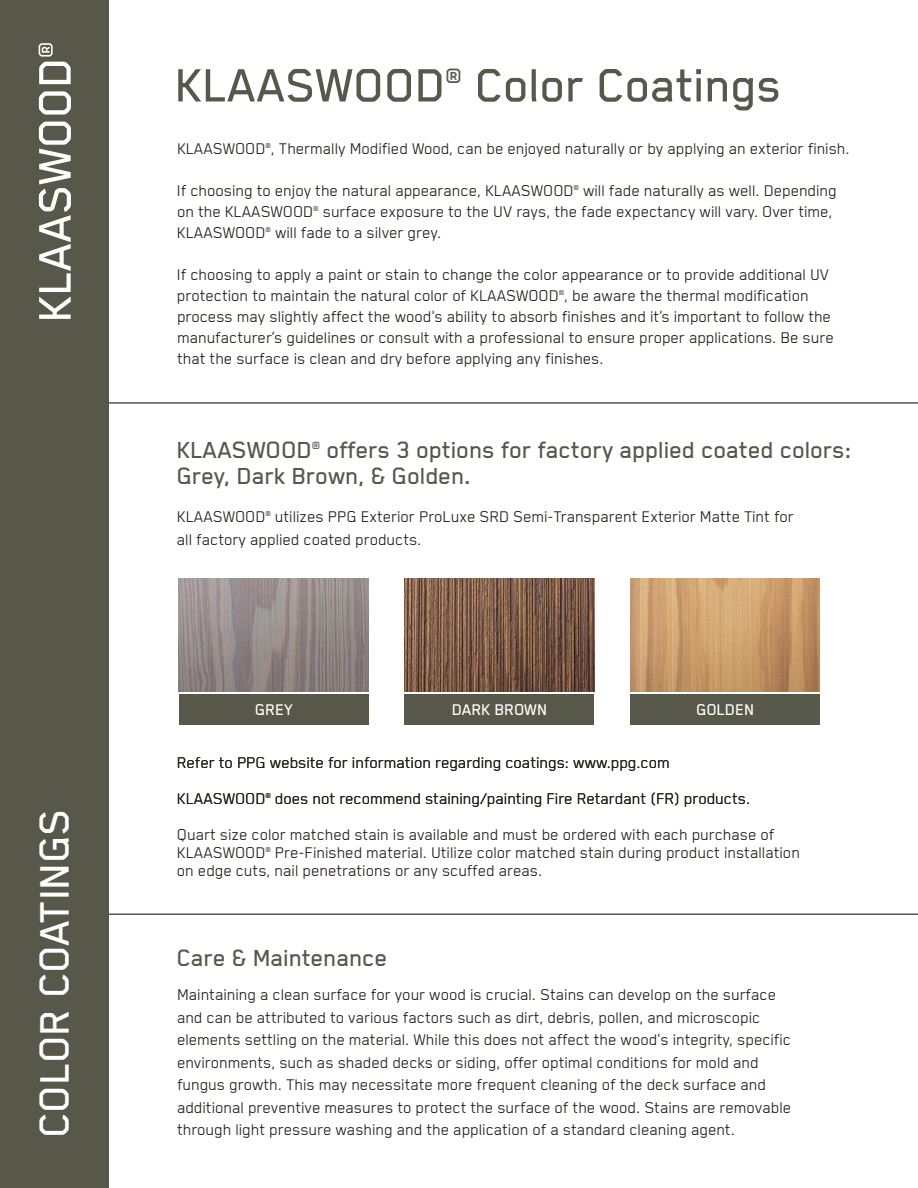
<style>
.page{position:relative;width:918px;height:1188px;background:#fff}
.page>*{position:absolute;margin:0;border:0;box-sizing:border-box;transform-origin:0 0}
.t1{font:500 54px "Blender";color:#57574a}
.t2{font:500 48px "Blender";color:#fff}
.t3{font:500 27px/26px "Blender";color:#57574a}
.t4{font:500 23.55px "Blender";color:#57574a}
.t5{font:18px/22.5px "Blender";color:#261f14}
.t6{font:500 18px "Blender";color:#fff}
.t7{font:500 11.85px "Blender";color:#57574a}
.t8{font:7.8px "Blender";color:#261f14}
</style>
<div class="page">
<img style="left:179px;top:578px;width:190px;height:113px">
<img style="left:404px;top:578px;width:190px;height:113px">
<img style="left:630px;top:578px;width:190px;height:113px">
<div style="left:0;top:0;width:108px;height:1188px;background:#57574a"></div>
<div style="left:179px;top:695px;width:190px;height:30px;background:#57574a"></div>
<div style="left:404px;top:695px;width:190px;height:30px;background:#57574a"></div>
<div style="left:630px;top:695px;width:190px;height:30px;background:#57574a"></div>
<svg style="left:39px;top:122px;width:32px;height:197px"></svg>
<svg style="left:39px;top:91px;width:32px;height:24px"></svg>
<svg style="left:39px;top:43px;width:32px;height:41px"></svg>
<hr style="left:108px;top:913px;width:810px;height:2px;background:#56574b">
<hr style="left:108px;top:402px;width:810px;height:2px;background:#56574b">
<h2 class="t2" style="left:30px;top:1138px;width:331px;rotate:-90deg">COLOR COATINGS</h2>
<h1 class="t1" style="left:174px;top:57px;width:272px">KLAASWOOD</h1>
<h3 class="t4" style="left:445px;top:64px;width:18px">®</h3>
<h1 class="t1" style="left:474px;top:57px;width:308px">Color Coatings</h1>
<p class="t5" style="left:177px;top:137px;width:674px">KLAASWOOD , Thermally Modified Wood, can be enjoyed naturally or by applying an exterior finish.</p>
<p class="t8" style="left:265px;top:141px;width:7px">®</p>
<p class="t5" style="left:177px;top:179px;width:398px">If choosing to enjoy the natural appearance, KLAASWOOD</p>
<p class="t8" style="left:574px;top:183px;width:7px">®</p>
<p class="t5" style="left:583px;top:179px;width:255px">will fade naturally as well. Depending</p>
<p class="t5" style="left:177px;top:200px;width:138px">on the KLAASWOOD</p>
<p class="t8" style="left:313px;top:204px;width:7px">®</p>
<p class="t5" style="left:323px;top:200px;width:511px">surface exposure to the UV rays, the fade expectancy will vary. Over time,</p>
<p class="t5" style="left:177px;top:221px;width:90px">KLAASWOOD</p>
<p class="t8" style="left:265px;top:225px;width:7px">®</p>
<p class="t5" style="left:275px;top:221px;width:168px">will fade to a silver grey.</p>
<p class="t5" style="left:177px;top:264px;width:654px;line-height:21px">If choosing to apply a paint or stain to change the color appearance or to provide additional UV protection to maintain the natural color of KLAASWOOD , be aware the thermal modification</p>
<p class="t8" style="left:559px;top:288px;width:7px">®</p>
<p class="t5" style="left:177px;top:306px;width:658px;line-height:21px">process may slightly affect the wood's ability to absorb finishes and it’s important to follow the manufacturer’s guidelines or consult with a professional to ensure proper applications. Be sure that the surface is clean and dry before applying any finishes.</p>
<h3 class="t3" style="left:176px;top:437px;width:137px">KLAASWOOD</h3>
<p class="t7" style="left:312px;top:439px;width:10px">®</p>
<h3 class="t3" style="left:176px;top:437px;width:676px;text-indent:150px">offers 3 options for factory applied coated colors:<br>Grey, Dark Brown, &amp; Golden.</h3>
<p class="t5" style="left:177px;top:505px;width:618px;text-indent:98px">utilizes PPG Exterior ProLuxe SRD Semi-Transparent Exterior Matte Tint for all factory applied coated products.</p>
<p class="t5" style="left:177px;top:506px;width:90px">KLAASWOOD</p>
<p class="t8" style="left:265px;top:510px;width:7px">®</p>
<p class="t6" style="left:255px;top:700px;width:39px">GREY</p>
<p class="t6" style="left:452px;top:700px;width:97px">DARK BROWN</p>
<p class="t6" style="left:696px;top:700px;width:60px">GOLDEN</p>
<p class="t5" style="left:177px;top:744px;width:494px;line-height:36px">Refer to PPG website for information regarding coatings: www.ppg.com<br>KLAASWOOD</p>
<p class="t8" style="left:265px;top:791px;width:7px">®</p>
<p class="t5" style="left:275px;top:787px;width:477px">does not recommend staining/painting Fire Retardant (FR) products.</p>
<p class="t5" style="left:177px;top:825px;width:599px;line-height:18px">Quart size color matched stain is available and must be ordered with each purchase of<br>KLAASWOOD</p>
<p class="t5" style="left:177px;top:843px;width:624px;line-height:18px;text-indent:98px">Pre-Finished material. Utilize color matched stain during product installation on edge cuts, nail penetrations or any scuffed areas.</p>
<p class="t8" style="left:265px;top:845px;width:7px">®</p>
<h3 class="t3" style="left:177px;top:944px;width:212px">Care &amp; Maintenance</h3>
<p class="t5" style="left:177px;top:983px;width:616px">Maintaining a clean surface for your wood is crucial. Stains can develop on the surface and can be attributed to various factors such as dirt, debris, pollen, and microscopic elements settling on the material. While this does not affect the wood's integrity, specific environments, such as shaded decks or siding, offer optimal conditions for mold and fungus growth. This may necessitate more frequent cleaning of the deck surface and additional preventive measures to protect the surface of the wood. Stains are removable through light pressure washing and the application of a standard cleaning agent.</p>
</div>
